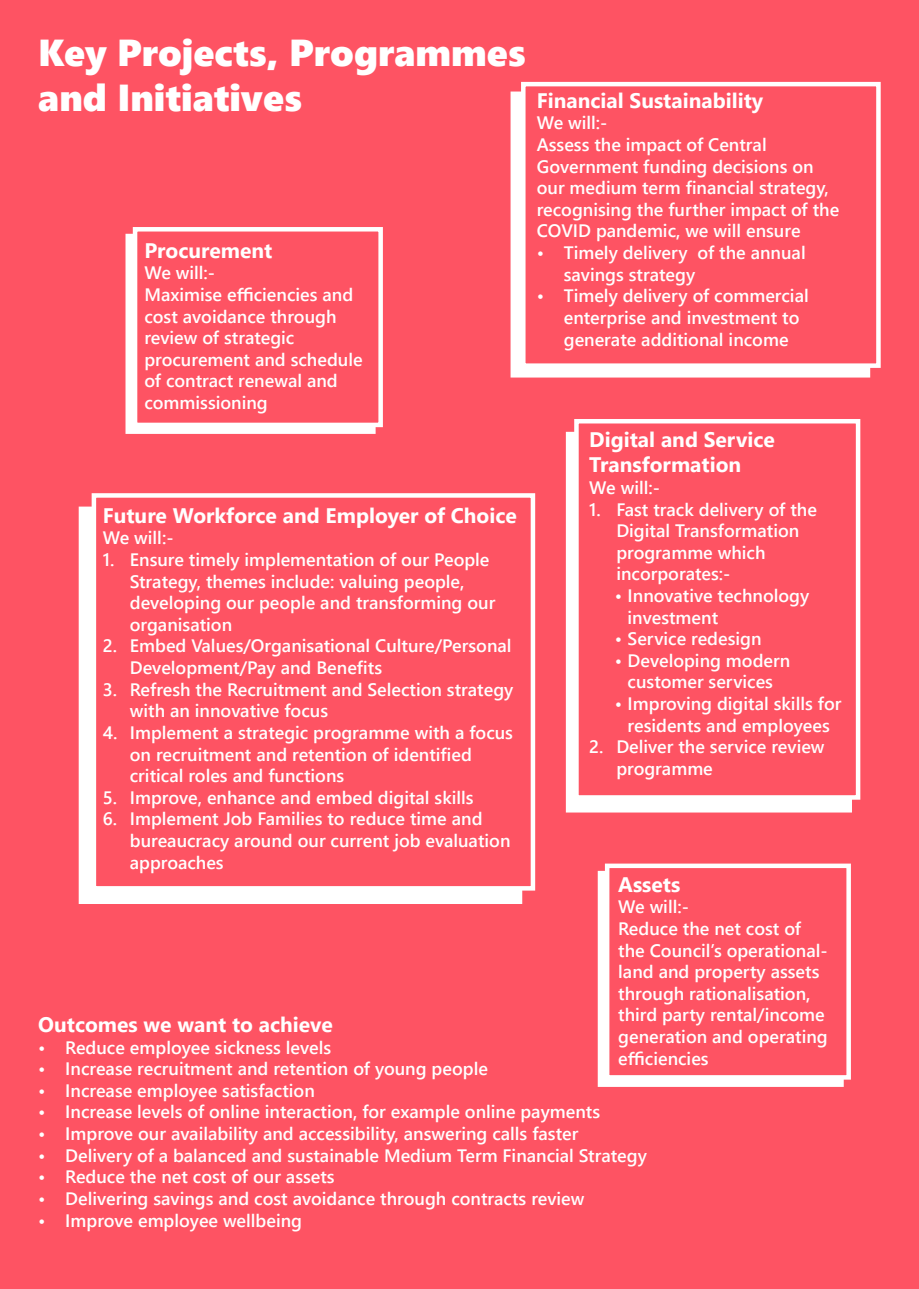
<style>
.page{position:relative;width:919px;height:1289px;background:#fff}
.page>*{position:absolute;margin:0;border:0;box-sizing:border-box;transform-origin:0 0}
.t1{font:37.5px/45px "Segoe UI Black";color:#fff}
.t2{font:700 21px/25.2px "Segoe UI";color:#fff}
.t3{font:600 18px/21.6px "Segoe UI";color:#fff}
</style>
<div class="page">
<div style="left:0;top:0;width:918px;height:1288px;background:#fe5363"></div>
<div style="left:566px;top:432px;width:285px;height:380px;background:#fff"></div>
<div style="left:574px;top:419px;width:286px;height:380px;background:#fe5363;border:4px solid #fff"></div>
<div style="left:510px;top:91px;width:360px;height:286px;background:#fff"></div>
<div style="left:521px;top:82px;width:359px;height:286px;background:#fe5363;border:4px solid #fff"></div>
<div style="left:597px;top:870px;width:246px;height:216px;background:#fff"></div>
<div style="left:605px;top:863px;width:245px;height:216px;background:#fe5363;border:4px solid #fff"></div>
<div style="left:125px;top:234px;width:250px;height:200px;background:#fff;border:4px solid #fff"></div>
<div style="left:133px;top:227px;width:250px;height:200px;background:#fe5363;border:4px solid #fff"></div>
<div style="left:79px;top:506px;width:443px;height:398px;background:#fff"></div>
<div style="left:92px;top:493px;width:443px;height:397px;background:#fe5363;border:4px solid #fff"></div>
<p class="t1" style="left:38px;top:28px;width:489px">Key Projects, Programmes and Initiatives</p>
<p class="t2" style="left:144px;top:236px;width:129px">Procurement</p>
<p class="t3" style="left:144px;top:261px;width:72px">We will:-</p>
<p class="t3" style="left:144px;top:282px;width:220px">Maximise efficiencies and cost avoidance through review of strategic procurement and schedule of contract renewal and commissioning</p>
<p class="t2" style="left:103px;top:501px;width:415px">Future Workforce and Employer of Choice</p>
<p class="t3" style="left:103px;top:526px;width:72px">We will:-</p>
<p class="t3" style="left:130px;top:547px;width:367px;text-indent:-27px">1. Ensure timely implementation of our People Strategy, themes include: valuing people, developing our people and transforming our organisation</p>
<p class="t3" style="left:130px;top:634px;width:383px;text-indent:-27px">2. Embed Values/Organisational Culture/Personal<br>Development/Pay and Benefits</p>
<p class="t3" style="left:130px;top:677px;width:385px;text-indent:-27px">3. Refresh the Recruitment and Selection strategy with an innovative focus</p>
<p class="t3" style="left:130px;top:720px;width:385px;text-indent:-27px">4. Implement a strategic programme with a focus on recruitment and retention of identified critical roles and functions</p>
<p class="t3" style="left:103px;top:785px;width:372px">5. Improve, enhance and embed digital skills</p>
<p class="t3" style="left:130px;top:806px;width:382px;text-indent:-27px">6. Implement Job Families to reduce time and bureaucracy around our current job evaluation approaches</p>
<p class="t2" style="left:536px;top:86px;width:228px">Financial Sustainability</p>
<p class="t3" style="left:536px;top:111px;width:72px">We will:-</p>
<p class="t3" style="left:536px;top:132px;width:304px">Assess the impact of Central Government funding decisions on our medium term financial strategy, recognising the further impact of the COVID pandemic, we will ensure</p>
<p class="t3" style="left:563px;top:240px;width:243px;text-indent:-27px">• Timely delivery of the annual savings strategy</p>
<p class="t3" style="left:563px;top:283px;width:246px;text-indent:-27px">• Timely delivery of commercial enterprise and investment to generate additional income</p>
<p class="t2" style="left:589px;top:425px;width:187px">Digital and Service<br>Transformation</p>
<p class="t3" style="left:589px;top:475px;width:72px">We will:-</p>
<p class="t3" style="left:616px;top:497px;width:202px;text-indent:-27px">1. Fast track delivery of the<br>Digital Transformation programme which incorporates:-</p>
<p class="t3" style="left:627px;top:583px;width:183px;text-indent:-13px">• Innovative technology investment</p>
<p class="t3" style="left:614px;top:626px;width:148px">• Service redesign</p>
<p class="t3" style="left:614px;top:648px;width:177px;text-align:center">• Developing modern customer services</p>
<p class="t3" style="left:614px;top:691px;width:228px;text-align:center">• Improving digital skills for residents and employees</p>
<p class="t3" style="left:616px;top:734px;width:210px;text-indent:-27px">2. Deliver the service review programme</p>
<p class="t2" style="left:618px;top:870px;width:64px">Assets</p>
<p class="t3" style="left:618px;top:894px;width:72px">We will:-</p>
<p class="t3" style="left:618px;top:916px;width:211px">Reduce the net cost of the Council’s operational&shy;land and property assets through rationalisation, third party rental/income generation and operating efficiencies</p>
<p class="t2" style="left:38px;top:1010px;width:296px">Outcomes we want to achieve</p>
<p class="t3" style="left:38px;top:1034px;width:294px">• Reduce employee sickness levels</p>
<p class="t3" style="left:38px;top:1056px;width:451px">• Increase recruitment and retention of young people</p>
<p class="t3" style="left:38px;top:1078px;width:278px">• Increase employee satisfaction</p>
<p class="t3" style="left:38px;top:1099px;width:563px">• Increase levels of online interaction, for example online payments</p>
<p class="t3" style="left:38px;top:1121px;width:541px">• Improve our availability and accessibility, answering calls faster</p>
<p class="t3" style="left:38px;top:1142px;width:610px">• Delivery of a balanced and sustainable Medium Term Financial Strategy</p>
<p class="t3" style="left:38px;top:1164px;width:298px">• Reduce the net cost of our assets</p>
<p class="t3" style="left:38px;top:1186px;width:547px">• Delivering savings and cost avoidance through contracts review</p>
<p class="t3" style="left:38px;top:1207px;width:265px">• Improve employee wellbeing</p>
</div>
